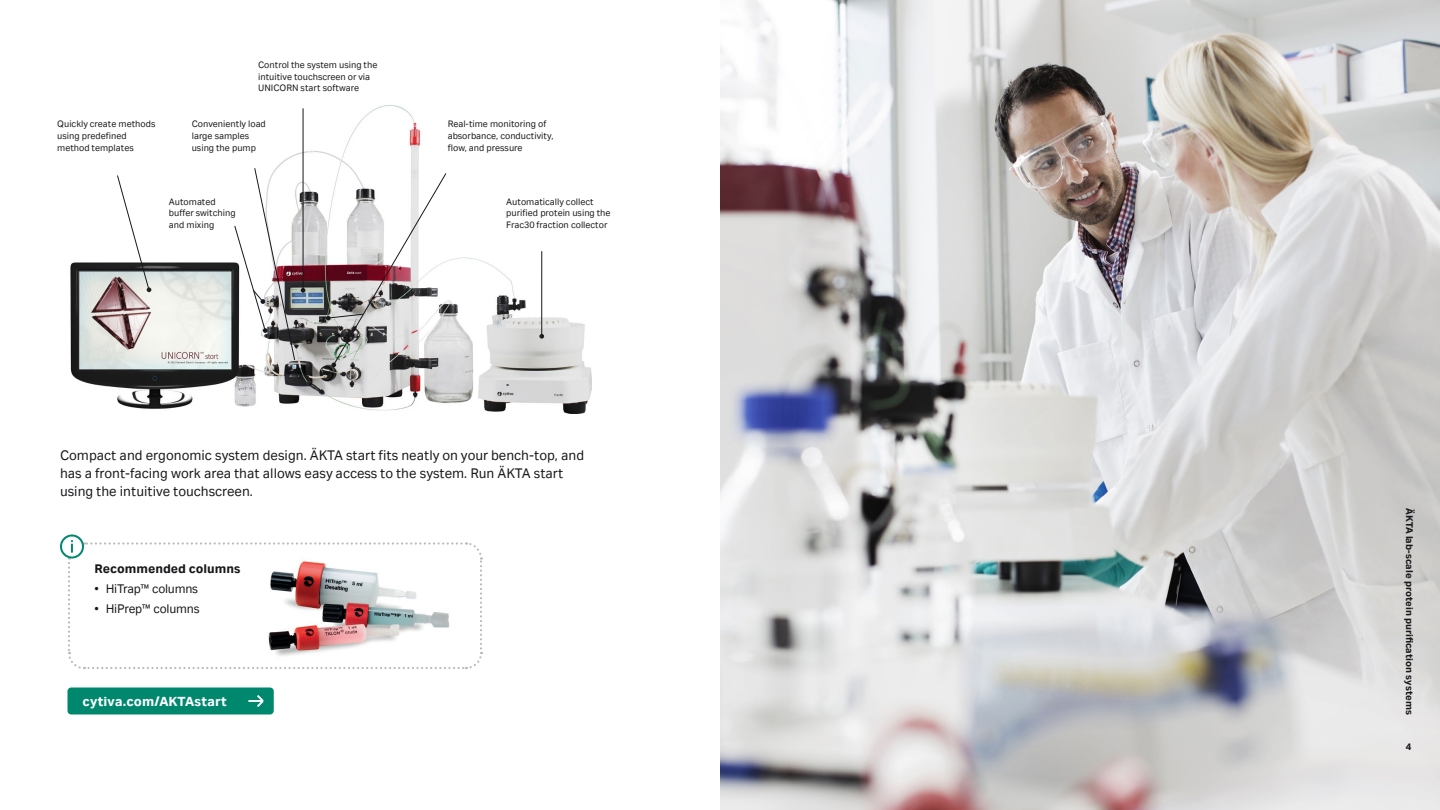
<style>
.page{position:relative;width:1440px;height:810px;background:#fff}
.page>*{position:absolute;margin:0;border:0;box-sizing:border-box;transform-origin:0 0}
.t1{font:15px/18px "Cytiva Aktiv";color:#18181b}
.t2{font:700 14.25px "Cytiva Aktiv";letter-spacing:.01em;color:#fff}
.t3{font:13.5px "Cytiva Aktiv";letter-spacing:-.015em;color:#18181b}
.t4{font:700 13.5px "Cytiva Aktiv";color:#18181b}
.t5{font:700 10.5px "Cytiva Aktiv";color:#18181b}
.t6{font:10.12px/11.8px "Cytiva Aktiv";color:#18181b}
</style>
<div class="page">
<img style="left:720px;top:0;width:720px;height:810px">
<img style="left:70px;top:106px;width:521px;height:308px">
<hr style="left:303px;top:108px;width:1px;height:182px;background:#18181b">
<hr style="left:541px;top:251px;width:1px;height:85px;background:#18181b">
<svg style="left:117px;top:175px;width:34px;height:117px"></svg>
<svg style="left:539px;top:334px;width:5px;height:5px"></svg>
<svg style="left:301px;top:288px;width:4px;height:5px"></svg>
<svg style="left:234px;top:168px;width:61px;height:193px"></svg>
<svg style="left:326px;top:173px;width:121px;height:194px"></svg>
<svg style="left:60px;top:535px;width:423px;height:134px"></svg>
<div style="left:68px;top:688px;width:206px;height:27px;background:#00886f;border-radius:4px"></div>
<svg style="left:248px;top:695px;width:15px;height:12px"></svg>
<p class="t6" style="left:57px;top:118px;width:100px">Quickly create methods using predefined method templates</p>
<p class="t6" style="left:258px;top:59px;width:121px">Control the system using the intuitive touchscreen or via<br>UNICORN start software</p>
<p class="t6" style="left:192px;top:118px;width:76px">Conveniently load large samples using the pump</p>
<p class="t6" style="left:448px;top:118px;width:107px">Real-time monitoring of absorbance, conductivity, flow, and pressure</p>
<p class="t6" style="left:169px;top:195px;width:68px">Automated buffer switching and mixing</p>
<p class="t6" style="left:506px;top:195px;width:106px">Automatically collect purified protein using the<br>Frac30 fraction collector</p>
<h1 class="t1" style="left:60px;top:446px;width:526px">Compact and ergonomic system design. ÄKTA start fits neatly on your bench-top, and has a front-facing work area that allows easy access to the system. Run ÄKTA start using the intuitive touchscreen.</h1>
<h3 class="t4" style="left:95px;top:561px;width:147px">Recommended columns</h3>
<h3 class="t3" style="left:95px;top:581px;width:105px">• HiTrap™ columns</h3>
<h3 class="t3" style="left:95px;top:601px;width:106px">• HiPrep™ columns</h3>
<h2 class="t2" style="left:82px;top:693px;width:146px">cytiva.com/AKTAstart</h2>
<p class="t5" style="left:1416px;top:508px;width:208px;rotate:90deg">ÄKTA lab-scale protein purification systems</p>
<p class="t5" style="left:1406px;top:741px;width:8px">4</p>
</div>
